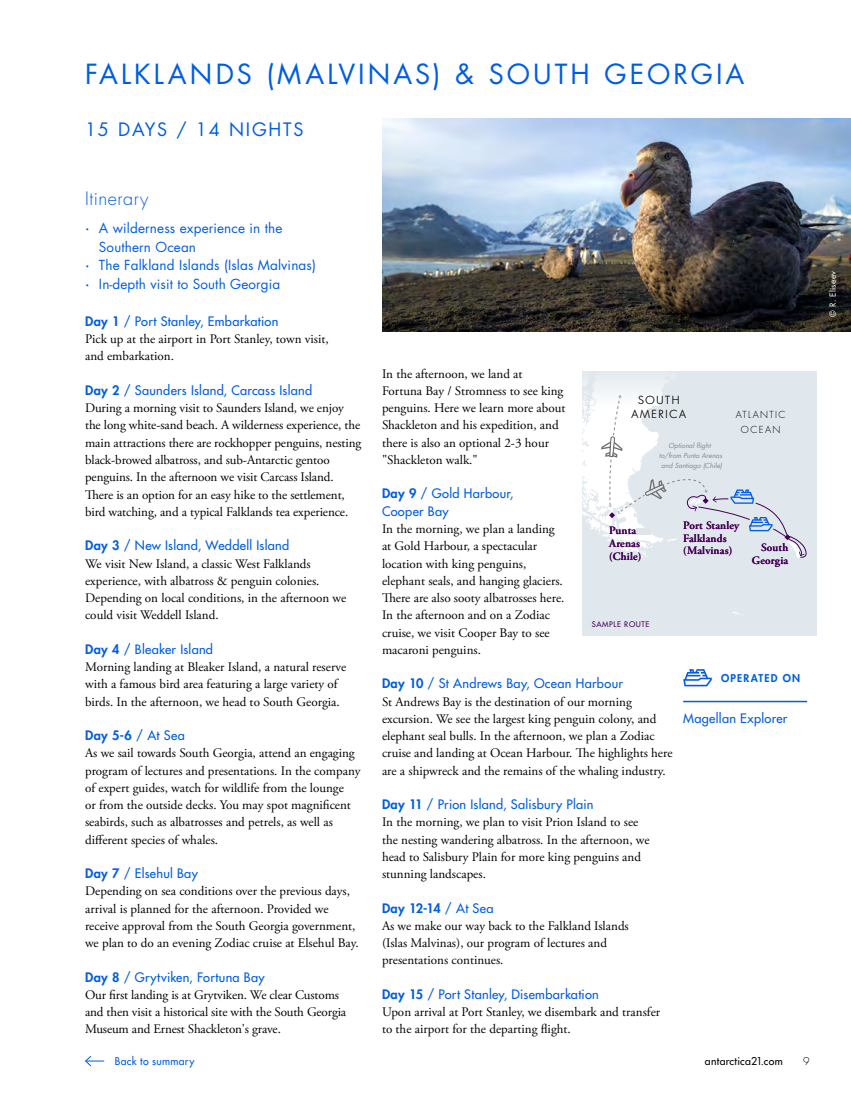
<style>
.page{position:relative;width:851px;height:1106px;background:#fff}
.page>*{position:absolute;margin:0;border:0;box-sizing:border-box;transform-origin:0 0}
.t1{font:27px "Futura Std";letter-spacing:.115em;color:#005de1}
.t2{font:18px "Futura Std";letter-spacing:.1em;color:#005de1}
.t3{font:300 18px "Futura Std";letter-spacing:.03em;color:#005de1}
.t4{font:13.5px "Futura Std";letter-spacing:.01em;color:#005de1}
.t5{font:13.05px/17.2px "Adobe Garamond Pro";color:#000}
.t6{font:500 12.75px/17.2px "Futura Std";letter-spacing:.02em;color:#005de1}
.t7{font:800 12.75px "Futura Std";letter-spacing:.03em;color:#005de1}
.t8{font:600 11.25px/12.8px "Adobe Garamond Pro";letter-spacing:.015em;color:#450057}
.t9{font:300 10.8px/13.5px "Futura Std";letter-spacing:.15em;color:#1d1d1b;text-align:center}
.t10{font:500 10.5px "Futura Std";letter-spacing:.025em;color:#000}
.t11{font:500 10.5px "Futura Std";letter-spacing:.03em;color:#005de1}
.t12{font:800 10.5px "Futura Std";letter-spacing:.11em;color:#005de1}
.t13{font:300 10.5px "Futura Std";color:#000}
.t14{font:300 9.45px/15px "Futura Std";letter-spacing:.15em;color:#000;text-align:center}
.t15{font:8.25px "Futura Std";letter-spacing:.03em;color:#fff}
.t16{font:500 7.5px "Futura Std";letter-spacing:.08em;color:#450057}
.t17{font:italic 6.75px/9.8px "Futura Std";color:#878787;text-align:center}
.s1{font-family:"Adobe Garamond Pro";font-size:18px}
.s2{font-weight:800}
.s3{font-weight:500}
</style>
<div class="page">
<div style="left:582px;top:371px;width:235px;height:264px;background:#e1e8ed"></div>
<svg style="left:732px;top:612px;width:9px;height:3px"></svg>
<svg style="left:582px;top:382px;width:225px;height:176px"></svg>
<div style="left:636px;top:527px;width:14px;height:7px;background:#dde5ea"></div>
<img style="left:382px;top:119px;width:468px;height:213px">
<svg style="left:85px;top:1056px;width:19px;height:10px"></svg>
<svg style="left:683px;top:669px;width:28px;height:17px"></svg>
<hr style="left:683px;top:700px;width:124px;height:2px;background:#005de1">
<h1 class="t1" style="left:85px;top:57px;width:660px">FALKLANDS (MALVINAS) &amp; SOUTH GEORGIA</h1>
<h2 class="t2" style="left:85px;top:118px;width:220px">15 DAYS / 14 NIGHTS</h2>
<h2 class="t3" style="left:85px;top:188px;width:65px">Itinerary</h2>
<p class="t4" style="left:85px;top:219px;width:199px"><span class="s1">·</span> A wilderness experience in the</p>
<p class="t4" style="left:99px;top:238px;width:99px">Southern Ocean</p>
<p class="t4" style="left:85px;top:257px;width:232px"><span class="s1">·</span> The Falkland Islands (Islas Malvinas)</p>
<p class="t4" style="left:85px;top:275px;width:197px"><span class="s1">·</span> In-depth visit to South Georgia</p>
<p class="t6" style="left:85px;top:313px;width:195px"><span class="s2">Day 1</span> / Port Stanley, Embarkation</p>
<p class="t5" style="left:85px;top:331px;width:245px">Pick up at the airport in Port Stanley, town visit, and embarkation.</p>
<p class="t6" style="left:85px;top:382px;width:229px"><span class="s2">Day 2</span> / Saunders Island, Carcass Island</p>
<p class="t5" style="left:85px;top:400px;width:278px">During a morning visit to Saunders Island, we enjoy the long white-sand beach. A wilderness experience, the main attractions there are rockhopper penguins, nesting black-browed albatross, and sub-Antarctic gentoo penguins. In the afternoon we visit Carcass Island.<br>There is an option for an easy hike to the settlement, bird watching, and a typical Falklands tea experience.</p>
<p class="t6" style="left:85px;top:537px;width:206px"><span class="s2">Day 3</span> / New Island, Weddell Island</p>
<p class="t5" style="left:85px;top:555px;width:263px">We visit New Island, a classic West Falklands experience, with albatross &amp; penguin colonies.<br>Depending on local conditions, in the afternoon we could visit Weddell Island.</p>
<p class="t6" style="left:85px;top:640px;width:129px"><span class="s2">Day 4</span> / Bleaker Island</p>
<p class="t5" style="left:85px;top:658px;width:263px">Morning landing at Bleaker Island, a natural reserve with a famous bird area featuring a large variety of birds. In the afternoon, we head to South Georgia.</p>
<p class="t7" style="left:85px;top:727px;width:101px">Day 5-6 <span class="s3">/ At Sea</span></p>
<p class="t5" style="left:85px;top:745px;width:277px">As we sail towards South Georgia, attend an engaging program of lectures and presentations. In the company of expert guides, watch for wildlife from the lounge<br>or from the outside decks. You may spot magnificent seabirds, such as albatrosses and petrels, as well as different species of whales.</p>
<p class="t6" style="left:85px;top:865px;width:114px"><span class="s2">Day 7</span> / Elsehul Bay</p>
<p class="t5" style="left:85px;top:883px;width:275px">Depending on sea conditions over the previous days, arrival is planned for the afternoon. Provided we receive approval from the South Georgia government, we plan to do an evening Zodiac cruise at Elsehul Bay.</p>
<p class="t6" style="left:85px;top:968px;width:181px"><span class="s2">Day 8</span> / Grytviken, Fortuna Bay</p>
<p class="t5" style="left:85px;top:986px;width:262px">Our first landing is at Grytviken. We clear Customs and then visit a historical site with the South Georgia<br>Museum and Ernest Shackleton's grave.</p>
<p class="t11" style="left:115px;top:1054px;width:81px">Back to summary</p>
<p class="t15" style="left:827px;top:317px;width:47px;rotate:-90deg">© R. Eliseev</p>
<p class="t5" style="left:382px;top:365px;width:185px">In the afternoon, we land at<br>Fortuna Bay / Stromness to see king penguins. Here we learn more about<br>Shackleton and his expedition, and there is also an optional 2-3 hour "Shackleton walk."</p>
<p class="t6" style="left:382px;top:485px;width:133px"><span class="s2">Day 9</span> / Gold Harbour,<br>Cooper Bay</p>
<p class="t5" style="left:382px;top:520px;width:184px">In the morning, we plan a landing at Gold Harbour, a spectacular location with king penguins, elephant seals, and hanging glaciers.<br>There are also sooty albatrosses here.<br>In the afternoon and on a Zodiac cruise, we visit Cooper Bay to see macaroni penguins.</p>
<p class="t6" style="left:382px;top:675px;width:242px"><span class="s2">Day 10</span> / St Andrews Bay, Ocean Harbour</p>
<p class="t5" style="left:382px;top:693px;width:292px">St Andrews Bay is the destination of our morning excursion. We see the largest king penguin colony, and elephant seal bulls. In the afternoon, we plan a Zodiac cruise and landing at Ocean Harbour. The highlights here are a shipwreck and the remains of the whaling industry.</p>
<p class="t6" style="left:382px;top:796px;width:213px"><span class="s2">Day 11</span> / Prion Island, Salisbury Plain</p>
<p class="t5" style="left:382px;top:814px;width:269px">In the morning, we plan to visit Prion Island to see the nesting wandering albatross. In the afternoon, we head to Salisbury Plain for more king penguins and stunning landscapes.</p>
<p class="t7" style="left:382px;top:900px;width:113px">Day 12-14 <span class="s3">/ At Sea</span></p>
<p class="t5" style="left:382px;top:917px;width:248px">As we make our way back to the Falkland Islands (Islas Malvinas), our program of lectures and presentations continues.</p>
<p class="t6" style="left:382px;top:985px;width:218px"><span class="s2">Day 15</span> / Port Stanley, Disembarkation</p>
<p class="t5" style="left:382px;top:1003px;width:280px">Upon arrival at Port Stanley, we disembark and transfer to the airport for the departing flight.</p>
<p class="t9" style="left:631px;top:394px;width:56px">SOUTH<br>AMERICA</p>
<p class="t14" style="left:735px;top:407px;width:51px">ATLANTIC<br>OCEAN</p>
<p class="t17" style="left:659px;top:441px;width:65px">Optional flight to/from Punta Arenas and Santiago (Chile)</p>
<p class="t8" style="left:683px;top:519px;width:58px">Port Stanley<br>Falklands (Malvinas)</p>
<p class="t8" style="left:609px;top:524px;width:34px">Punta<br>Arenas (Chile)</p>
<p class="t8" style="left:751px;top:541px;width:38px;text-align:right">South<br>Georgia</p>
<p class="t16" style="left:591px;top:619px;width:59px">SAMPLE ROUTE</p>
<p class="t12" style="left:721px;top:671px;width:80px">OPERATED ON</p>
<p class="t6" style="left:683px;top:709px;width:106px">Magellan Explorer</p>
<p class="t10" style="left:704px;top:1054px;width:79px">antarctica21.com</p>
<p class="t13" style="left:803px;top:1054px;width:8px">9</p>
</div>
